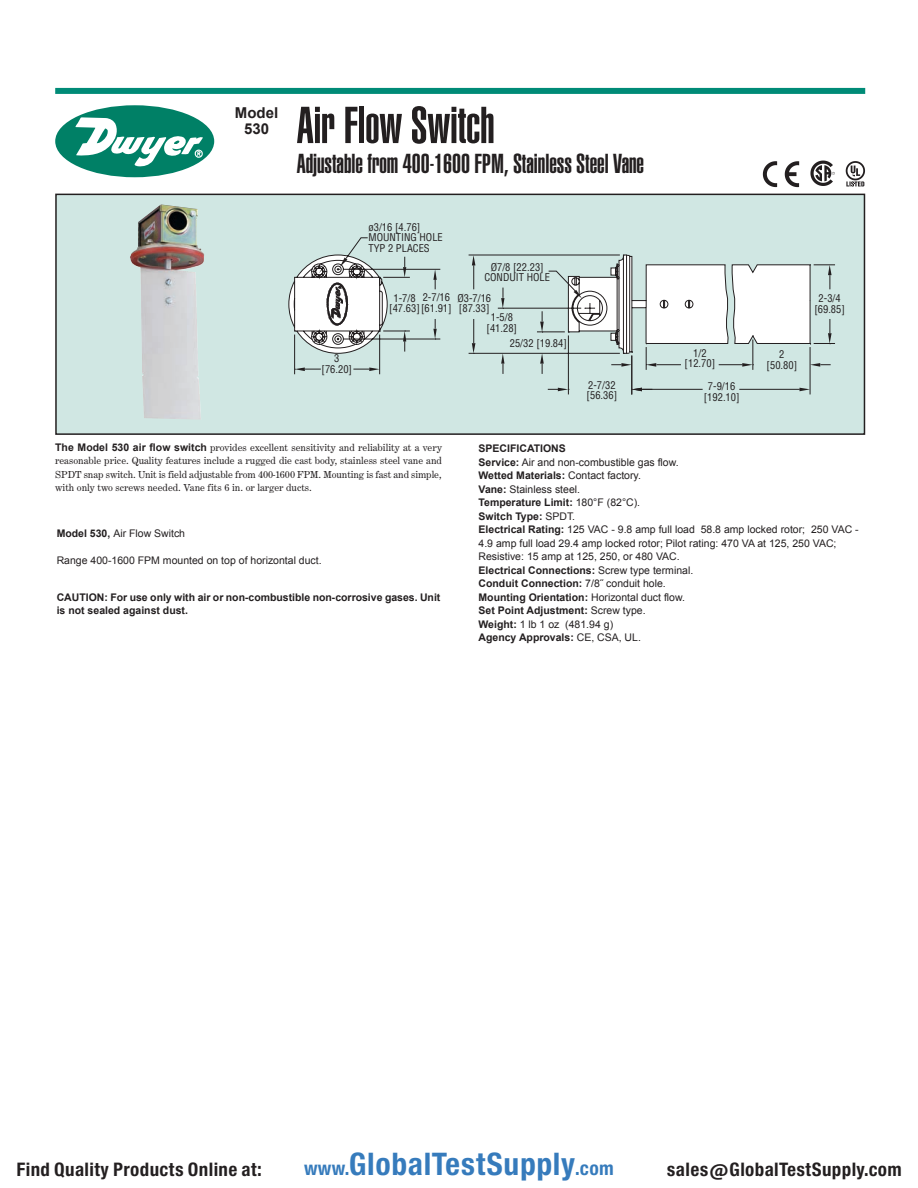
<style>
.page{position:relative;width:918px;height:1188px;background:#fff}
.page>*{position:absolute;margin:0;border:0;box-sizing:border-box;transform-origin:0 0}
.t1{font:900 extra-condensed 51px "Helvetica";color:#231f20}
.t2{font:29.7px "Europa Gro Nr 2 SBOP Bol Con";letter-spacing:.02em;color:#367bbc}
.t3{font:900 extra-condensed 27px "Helvetica";color:#231f20}
.t4{font:17.85px "Europa Gro Nr 2 SBOP Bol Con";letter-spacing:.02em;color:#231f20}
.t5{font:700 15px/16.5px "Arial";color:#231f20;text-align:center}
.t6{font:10.5px/13.5px "Arial";color:#231f20}
.t7{font:10.5px/13.5px "Century Expanded T";color:#231f20;text-align:justify}
.t8{font:condensed 10.5px/10.5px "Helvetica";color:#231f20;text-align:center}
.t9{font:700 10.5px/13.5px "Arial";color:#231f20}
.s1{font-family:"Arial";font-weight:700}
.s2{font-weight:700}
.s3{font-size:18.3px}
</style>
<div class="page">
<div style="left:55px;top:88px;width:810px;height:6px;background:#008b77"></div>
<div style="left:56px;top:194px;width:808px;height:240px;background:#d0e7e3"></div>
<div style="left:55px;top:194px;width:810px;height:241px;border:2px solid #231f20"></div>
<svg style="left:288px;top:237px;width:153px;height:138px"></svg>
<svg style="left:468px;top:254px;width:367px;height:141px"></svg>
<div style="left:55px;top:105px;width:159px;height:72px;background:#008066;border-radius:50%"></div>
<svg style="left:75px;top:117px;width:128px;height:50px"></svg>
<svg style="left:785px;top:161px;width:14px;height:26px"></svg>
<svg style="left:763px;top:161px;width:14px;height:26px"></svg>
<svg style="left:810px;top:161px;width:25px;height:25px"></svg>
<svg style="left:846px;top:161px;width:19px;height:26px"></svg>
<img style="left:130px;top:204px;width:74px;height:215px">
<h3 class="t5" style="left:235px;top:104px;width:45px">Model<br>530</h3>
<h1 class="t1" style="left:297px;top:107px;width:199px">Air Flow Switch</h1>
<h3 class="t3" style="left:297px;top:154px;width:349px">Adjustable from 400-1600 FPM, Stainless Steel Vane</h3>
<p class="t8" style="left:369px;top:222px;width:76px;text-align:left">ø3/16 [4.76]<br>MOUNTING HOLE<br>TYP 2 PLACES</p>
<p class="t8" style="left:484px;top:263px;width:67px">Ø7/8 [22.23]<br>CONDUIT HOLE</p>
<p class="t8" style="left:322px;top:354px;width:32px">3 [76.20]</p>
<p class="t8" style="left:457px;top:294px;width:35px;text-align:left">Ø3-7/16 [87.33]</p>
<p class="t8" style="left:389px;top:293px;width:64px;text-align:right">2-7/16 [47.63][61.91]</p>
<p class="t8" style="left:393px;top:293px;width:24px">1-7/8</p>
<p class="t8" style="left:487px;top:313px;width:32px">1-5/8 [41.28]</p>
<p class="t8" style="left:510px;top:338px;width:59px">25/32 [19.84]</p>
<p class="t8" style="left:587px;top:380px;width:32px;text-align:left">2-7/32 [56.36]</p>
<p class="t8" style="left:685px;top:349px;width:32px">1/2 [12.70]</p>
<p class="t8" style="left:704px;top:382px;width:37px">7-9/16 [192.10]</p>
<p class="t8" style="left:767px;top:350px;width:32px">2 [50.80]</p>
<p class="t8" style="left:814px;top:294px;width:32px">2-3/4 [69.85]</p>
<p class="t7" style="left:55px;top:440px;width:388px"><span class="s1">The Model 530 air flow switch</span> provides excellent sensitivity and reliability at a very reasonable price. Quality features include a rugged die cast body, stainless steel vane and SPDT snap switch. Unit is field adjustable from 400-1600 FPM. Mounting is fast and simple, with only two screws needed. Vane fits 6 in. or larger ducts.</p>
<p class="t6" style="left:57px;top:526px;width:130px"><span class="s2">Model 530,</span> Air Flow Switch</p>
<p class="t6" style="left:57px;top:553px;width:266px">Range 400-1600 FPM mounted on top of horizontal duct.</p>
<p class="t9" style="left:57px;top:590px;width:385px">CAUTION: For use only with air or non-combustible non-corrosive gases. Unit is not sealed against dust.</p>
<p class="t6" style="left:479px;top:442px;width:382px"><span class="s2">SPECIFICATIONS<br>Service:</span> Air and non-combustible gas flow.<br><span class="s2">Wetted Materials:</span> Contact factory.<br><span class="s2">Vane:</span> Stainless steel.<br><span class="s2">Temperature Limit:</span> 180°F (82°C).<br><span class="s2">Switch Type:</span> SPDT.<br><span class="s2">Electrical Rating:</span> 125 VAC - 9.8 amp full load 58.8 amp locked rotor; 250 VAC - 4.9 amp full load 29.4 amp locked rotor; Pilot rating: 470 VA at 125, 250 VAC; Resistive: 15 amp at 125, 250, or 480 VAC.<br><span class="s2">Electrical Connections:</span> Screw type terminal.<br><span class="s2">Conduit Connection:</span> 7/8˝ conduit hole.<br><span class="s2">Mounting Orientation:</span> Horizontal duct flow.<br><span class="s2">Set Point Adjustment:</span> Screw type.<br><span class="s2">Weight:</span> 1 lb 1 oz (481.94 g)<br><span class="s2">Agency Approvals:</span> CE, CSA, UL.</p>
<h3 class="t4" style="left:16px;top:1159px;width:247px">Find Quality Products Online at:</h3>
<h2 class="t2" style="left:304px;top:1147px;width:311px"><span class="s3">www.</span>GlobalTestSupply<span class="s3">.com</span></h2>
<h3 class="t4" style="left:667px;top:1159px;width:236px">sales@GlobalTestSupply.com</h3>
</div>
